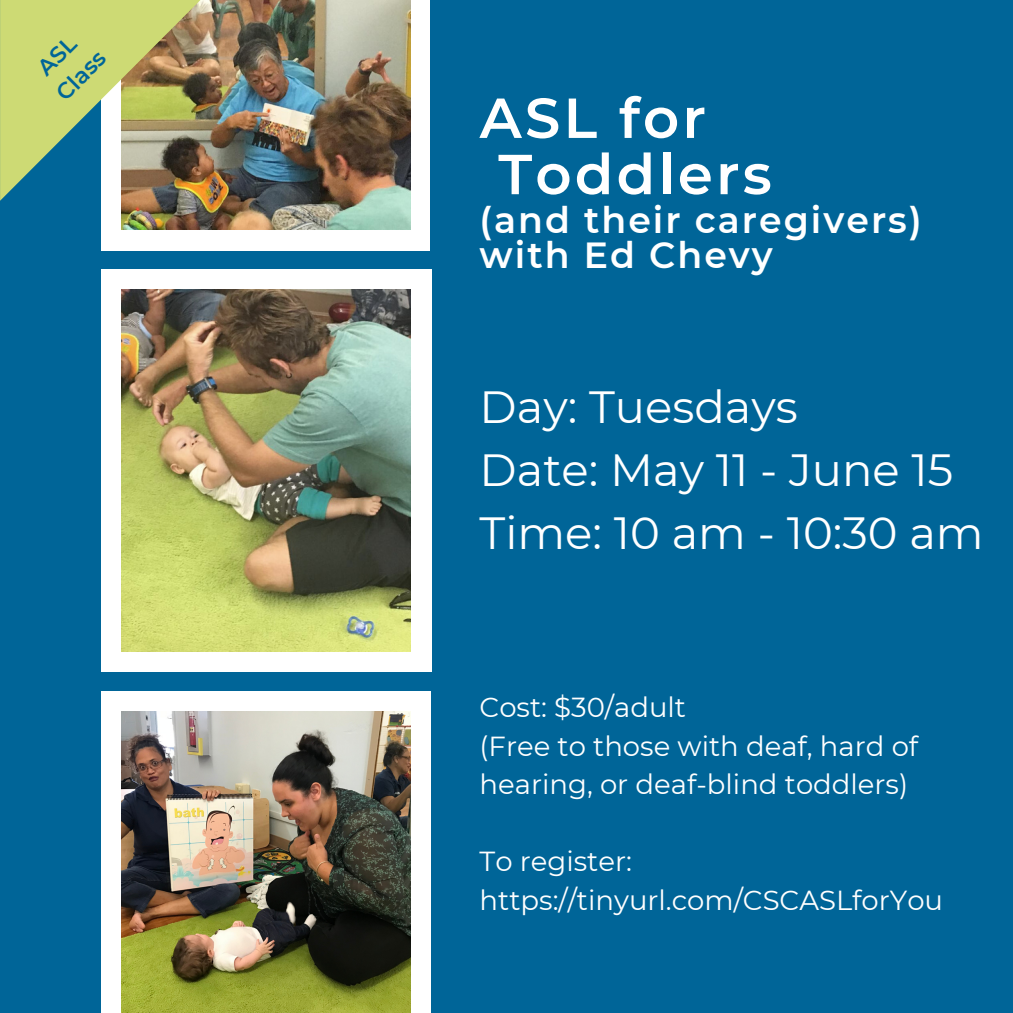
<style>
.page{position:relative;width:1013px;height:1013px;background:#fff}
.page>*{position:absolute;margin:0;border:0;box-sizing:border-box;transform-origin:0 0}
.t1{font:600 56.25px/56.2px "Montserrat";letter-spacing:.055em;color:#fff}
.t2{font:45px/62.9px "Montserrat";color:#fff}
.t3{font:600 36.25px/35.6px "Montserrat";letter-spacing:.055em;color:#fff}
.t4{font:27.5px/38.5px "Montserrat";color:#fff}
.t5{font:600 22.5px/30.9px "Montserrat";color:#006598}
</style>
<div class="page">
<div style="left:0;top:0;width:1012px;height:1012px;background:#006598"></div>
<div style="left:101px;top:0;width:329px;height:250px;background:#fff"></div>
<div style="left:101px;top:270px;width:330px;height:402px;background:#fff"></div>
<div style="left:101px;top:691px;width:329px;height:321px;background:#fff"></div>
<img style="left:121px;top:0;width:289px;height:230px">
<img style="left:121px;top:290px;width:289px;height:361px">
<img style="left:121px;top:711px;width:289px;height:301px">
<svg style="left:0;top:0;width:200px;height:201px"></svg>
<p class="t5" style="left:27px;top:64px;width:61px;rotate:-45deg">ASL<br>Class</p>
<h1 class="t1" style="left:498px;top:90px;width:275px;text-indent:-19px">ASL for<br>Toddlers</h1>
<h1 class="t3" style="left:479px;top:202px;width:443px">(and their caregivers) with Ed Chevy</h1>
<p class="t2" style="left:479px;top:375px;width:505px">Day: Tuesdays<br>Date: May 11 - June 15<br>Time: 10 am - 10:30 am</p>
<p class="t4" style="left:479px;top:688px;width:440px">Cost: $30/adult<br>(Free to those with deaf, hard of hearing, or deaf-blind toddlers)</p>
<p class="t4" style="left:479px;top:842px;width:465px">To register: https://tinyurl.com/CSCASLforYou</p>
</div>
